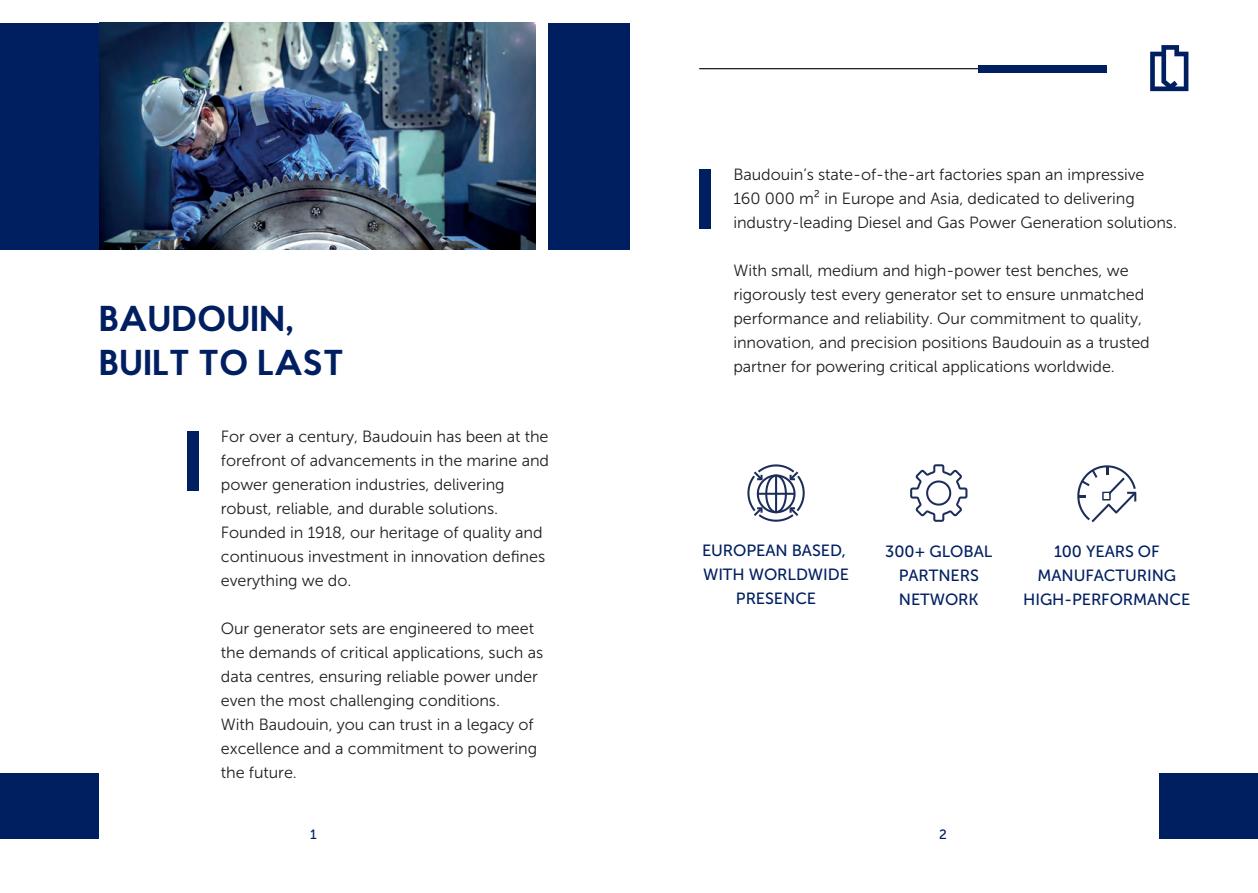
<style>
.page{position:relative;width:1258px;height:893px;background:#fff}
.page>*{position:absolute;margin:0;border:0;box-sizing:border-box;transform-origin:0 0}
.t1{font:700 36px/43.5px "Proba Pro";letter-spacing:.015em;color:#001f61}
.t2{font:16.2px/24px "Museo Sans 300";letter-spacing:-.005em;color:#231f20}
.t3{font:16.2px/24px "Museo Sans 500";letter-spacing:-.005em;color:#001f61;text-align:center}
.t4{font:13.5px "Museo Sans 500";color:#001f61}
</style>
<div class="page">
<img style="left:99px;top:23px;width:436px;height:227px">
<div style="left:0;top:773px;width:99px;height:66px;background:#001f61"></div>
<div style="left:1159px;top:773px;width:99px;height:66px;background:#001f61"></div>
<div style="left:549px;top:23px;width:81px;height:227px;background:#001f61"></div>
<div style="left:187px;top:431px;width:11px;height:60px;background:#001f61"></div>
<div style="left:699px;top:169px;width:12px;height:60px;background:#001f61"></div>
<svg style="left:910px;top:464px;width:58px;height:58px"></svg>
<svg style="left:1077px;top:465px;width:59px;height:57px"></svg>
<hr style="left:699px;top:68px;width:301px;height:1px;background:#020206">
<div style="left:978px;top:65px;width:129px;height:8px;background:#001f61"></div>
<svg style="left:1150px;top:45px;width:38px;height:46px"></svg>
<svg style="left:747px;top:464px;width:57px;height:58px"></svg>
<div style="left:0;top:23px;width:99px;height:227px;background:#001f61"></div>
<h1 class="t1" style="left:99px;top:295px;width:246px">BAUDOUIN,<br>BUILT TO LAST</h1>
<p class="t2" style="left:221px;top:425px;width:330px">For over a century, Baudouin has been at the forefront of advancements in the marine and power generation industries, delivering robust, reliable, and durable solutions.<br>Founded in 1918, our heritage of quality and continuous investment in innovation defines everything we do.</p>
<p class="t2" style="left:221px;top:617px;width:324px">Our generator sets are engineered to meet the demands of critical applications, such as data centres, ensuring reliable power under even the most challenging conditions.<br>With Baudouin, you can trust in a legacy of excellence and a commitment to powering the future.</p>
<p class="t2" style="left:733px;top:162px;width:445px">Baudouin’s state-of-the-art factories span an impressive<br>160 000 m² in Europe and Asia, dedicated to delivering industry-leading Diesel and Gas Power Generation solutions.</p>
<p class="t2" style="left:733px;top:258px;width:418px">With small, medium and high-power test benches, we rigorously test every generator set to ensure unmatched performance and reliability. Our commitment to quality, innovation, and precision positions Baudouin as a trusted partner for powering critical applications worldwide.</p>
<p class="t3" style="left:702px;top:539px;width:149px">EUROPEAN BASED,<br>WITH WORLDWIDE<br>PRESENCE</p>
<p class="t3" style="left:885px;top:539px;width:109px">300+ GLOBAL<br>PARTNERS<br>NETWORK</p>
<p class="t3" style="left:1023px;top:539px;width:169px">100 YEARS OF<br>MANUFACTURING<br>HIGH-PERFORMANCE</p>
<p class="t4" style="left:310px;top:827px;width:8px">1</p>
<p class="t4" style="left:939px;top:827px;width:9px">2</p>
</div>
